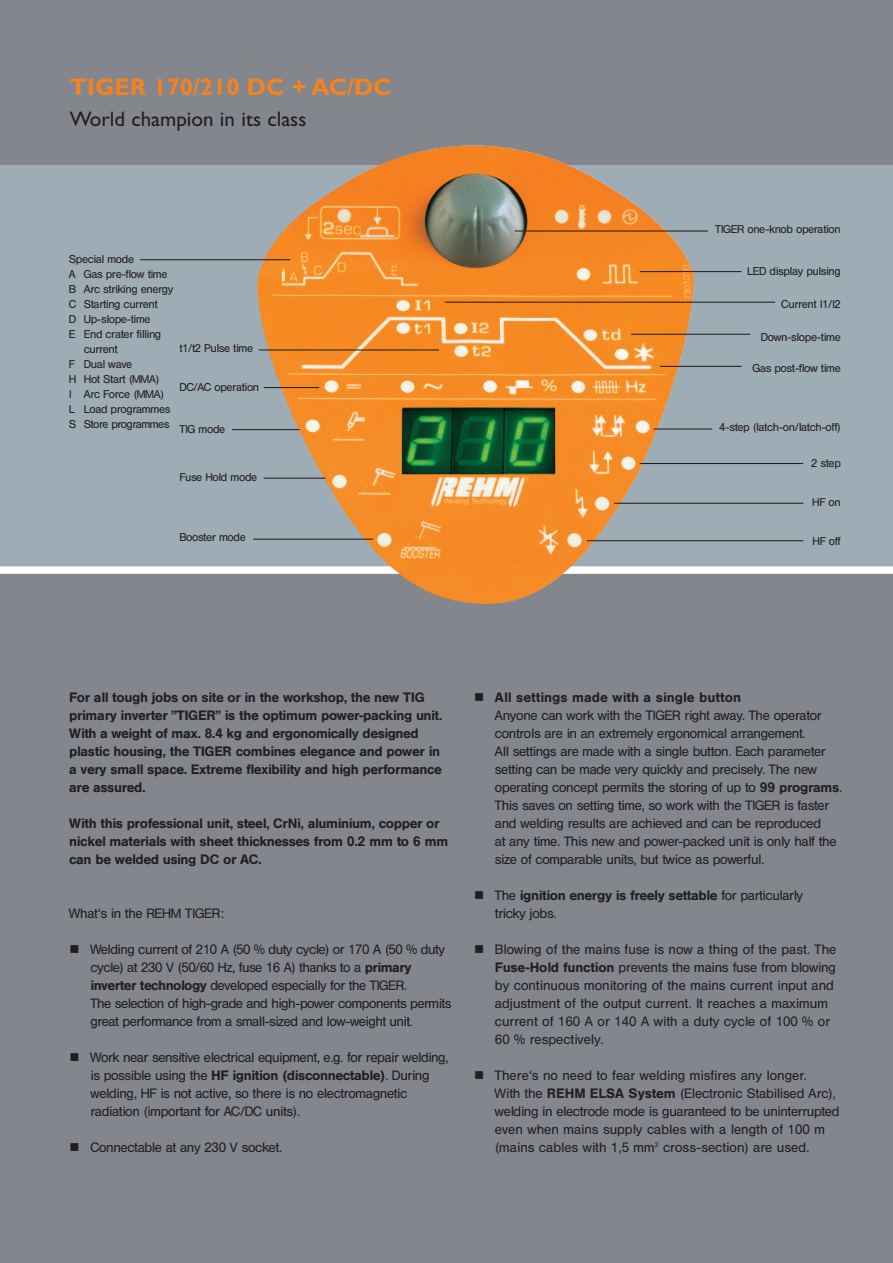
<style>
.page{position:relative;width:893px;height:1263px;background:#83868c}
.page>*{position:absolute;margin:0;border:0;box-sizing:border-box;transform-origin:0 0}
.t1{font:700 24px "Gill Sans";color:#f58220}
.t2{font:21px "Gill Sans";color:#231f20}
.t3{font:13.5px/18px "Hel Reg";color:#231f20}
.t4{font:13.5px/18px "Hel Med";color:#231f20}
.t5{font:13.5px/18px "Hel Reg";letter-spacing:.025em;color:#231f20}
.t6{font:13.5px "Hel Med";letter-spacing:.03em;color:#231f20}
.t7{font:11.25px "Hel Reg";color:#231f20}
.s1{font-family:"Hel Med"}
.s2{font-family:"Hel Reg"}
</style>
<div class="page">
<div style="left:0;top:162px;width:893px;height:410px;background:#9eacb5"></div>
<hr style="left:0;top:0;width:1px;height:1263px;background:#fff">
<div style="left:0;top:0;width:893px;height:165px;background:#83868c"></div>
<div style="left:0;top:566px;width:893px;height:8px;background:#fff"></div>
<img style="left:257px;top:145px;width:438px;height:459px">
<hr style="left:140px;top:259px;width:150px;height:1px;background:#231f20">
<hr style="left:264px;top:387px;width:55px;height:1px;background:#231f20">
<hr style="left:259px;top:349px;width:180px;height:1px;background:#231f20">
<hr style="left:232px;top:429px;width:68px;height:1px;background:#231f20">
<hr style="left:264px;top:478px;width:62px;height:1px;background:#231f20">
<hr style="left:253px;top:539px;width:120px;height:1px;background:#231f20">
<hr style="left:640px;top:271px;width:101px;height:1px;background:#231f20">
<hr style="left:445px;top:302px;width:330px;height:1px;background:#231f20">
<hr style="left:654px;top:428px;width:58px;height:1px;background:#231f20">
<hr style="left:640px;top:463px;width:163px;height:1px;background:#231f20">
<hr style="left:614px;top:503px;width:189px;height:1px;background:#231f20">
<hr style="left:587px;top:540px;width:216px;height:1px;background:#231f20">
<hr style="left:631px;top:334px;width:119px;height:1px;background:#231f20">
<hr style="left:660px;top:366px;width:82px;height:1px;background:#231f20">
<hr style="left:515px;top:230px;width:193px;height:2px;background:#231f20">
<h1 class="t1" style="left:70px;top:78px;width:323px">TIGER 170/210 DC + AC/DC</h1>
<h2 class="t2" style="left:70px;top:111px;width:238px">World champion in its class</h2>
<p class="t7" style="left:69px;top:255px;width:66px">Special mode</p>
<p class="t7" style="left:69px;top:270px;width:100px">A Gas pre-flow time</p>
<p class="t7" style="left:69px;top:285px;width:106px">B Arc striking energy</p>
<p class="t7" style="left:69px;top:300px;width:90px">C Starting current</p>
<p class="t7" style="left:69px;top:315px;width:83px">D Up-slope-time</p>
<p class="t7" style="left:69px;top:330px;width:94px">E End crater filling</p>
<p class="t7" style="left:84px;top:345px;width:35px">current</p>
<p class="t7" style="left:69px;top:360px;width:65px">F Dual wave</p>
<p class="t7" style="left:69px;top:375px;width:92px">H Hot Start (MMA)</p>
<p class="t7" style="left:69px;top:390px;width:96px">I Arc Force (MMA)</p>
<p class="t7" style="left:69px;top:405px;width:103px">L Load programmes</p>
<p class="t7" style="left:69px;top:420px;width:102px">S Store programmes</p>
<p class="t7" style="left:180px;top:344px;width:75px">t1/t2 Pulse time</p>
<p class="t7" style="left:180px;top:383px;width:81px">DC/AC operation</p>
<p class="t7" style="left:180px;top:425px;width:47px">TIG mode</p>
<p class="t7" style="left:180px;top:473px;width:79px">Fuse Hold mode</p>
<p class="t7" style="left:180px;top:533px;width:68px">Booster mode</p>
<p class="t7" style="left:715px;top:225px;width:127px">TIGER one-knob operation</p>
<p class="t7" style="left:747px;top:267px;width:95px">LED display pulsing</p>
<p class="t7" style="left:782px;top:300px;width:61px">Current I1/I2</p>
<p class="t7" style="left:761px;top:333px;width:81px">Down-slope-time</p>
<p class="t7" style="left:753px;top:364px;width:90px">Gas post-flow time</p>
<p class="t7" style="left:720px;top:423px;width:123px">4-step (latch-on/latch-off)</p>
<p class="t7" style="left:811px;top:459px;width:31px">2 step</p>
<p class="t7" style="left:813px;top:498px;width:30px">HF on</p>
<p class="t7" style="left:813px;top:537px;width:30px">HF off</p>
<p class="t4" style="left:70px;top:689px;width:374px">For all tough jobs on site or in the workshop, the new TIG primary inverter "TIGER" is the optimum power-packing unit.<br>With a weight of max. 8.4 kg and ergonomically designed plastic housing, the TIGER combines elegance and power in a very small space. Extreme flexibility and high performance are assured.</p>
<p class="t4" style="left:70px;top:815px;width:380px">With this professional unit, steel, CrNi, aluminium, copper or nickel materials with sheet thicknesses from 0.2 mm to 6 mm can be welded using DC or AC.</p>
<p class="t3" style="left:70px;top:905px;width:156px">What's in the REHM TIGER:</p>
<p class="t3" style="left:91px;top:941px;width:362px;text-indent:-21px">■ Welding current of 210 A (50 % duty cycle) or 170 A (50 % duty cycle) at 230 V (50/60 Hz, fuse 16 A) thanks to a <span class="s1">primary inverter technology</span> developed especially for the TIGER.<br>The selection of high-grade and high-power components permits great performance from a small-sized and low-weight unit.</p>
<p class="t3" style="left:70px;top:1049px;width:380px">■ Work near sensitive electrical equipment, e.g. for repair welding,</p>
<p class="t4" style="left:91px;top:1067px;width:340px"><span class="s2">is possible using the</span> HF ignition (disconnectable)<span class="s2">. During</span></p>
<p class="t3" style="left:91px;top:1085px;width:318px">welding, HF is not active, so there is no electromagnetic radiation (important for AC/DC units).</p>
<p class="t3" style="left:70px;top:1139px;width:214px">■ Connectable at any 230 V socket.</p>
<p class="t6" style="left:474px;top:692px;width:269px">■ All settings made with a single button</p>
<p class="t3" style="left:495px;top:707px;width:348px">Anyone can work with the TIGER right away. The operator controls are in an extremely ergonomical arrangement.<br>All settings are made with a single button. Each parameter setting can be made very quickly and precisely. The new operating concept permits the storing of up to <span class="s1">99 programs</span>.<br>This saves on setting time, so work with the TIGER is faster and welding results are achieved and can be reproduced<br>at any time. This new and power-packed unit is only half the size of comparable units, but twice as powerful.</p>
<p class="t4" style="left:474px;top:887px;width:331px">■ <span class="s2">The</span> ignition energy is freely settable <span class="s2">for particularly</span></p>
<p class="t3" style="left:495px;top:905px;width:63px">tricky jobs.</p>
<p class="t5" style="left:495px;top:941px;width:343px;text-indent:-21px">■ Blowing of the mains fuse is now a thing of the past. The <span class="s1">Fuse-Hold function</span> prevents the mains fuse from blowing by continuous monitoring of the mains current input and adjustment of the output current. It reaches a maximum current of 160 A or 140 A with a duty cycle of 100 % or 60 % respectively.</p>
<p class="t5" style="left:495px;top:1067px;width:346px;text-indent:-21px">■ There's no need to fear welding misfires any longer.<br>With the <span class="s1">REHM ELSA System</span> (Electronic Stabilised Arc), welding in electrode mode is guaranteed to be uninterrupted even when mains supply cables with a length of 100 m (mains cables with 1,5 mm<sup>2</sup> cross-section) are used.</p>
</div>
